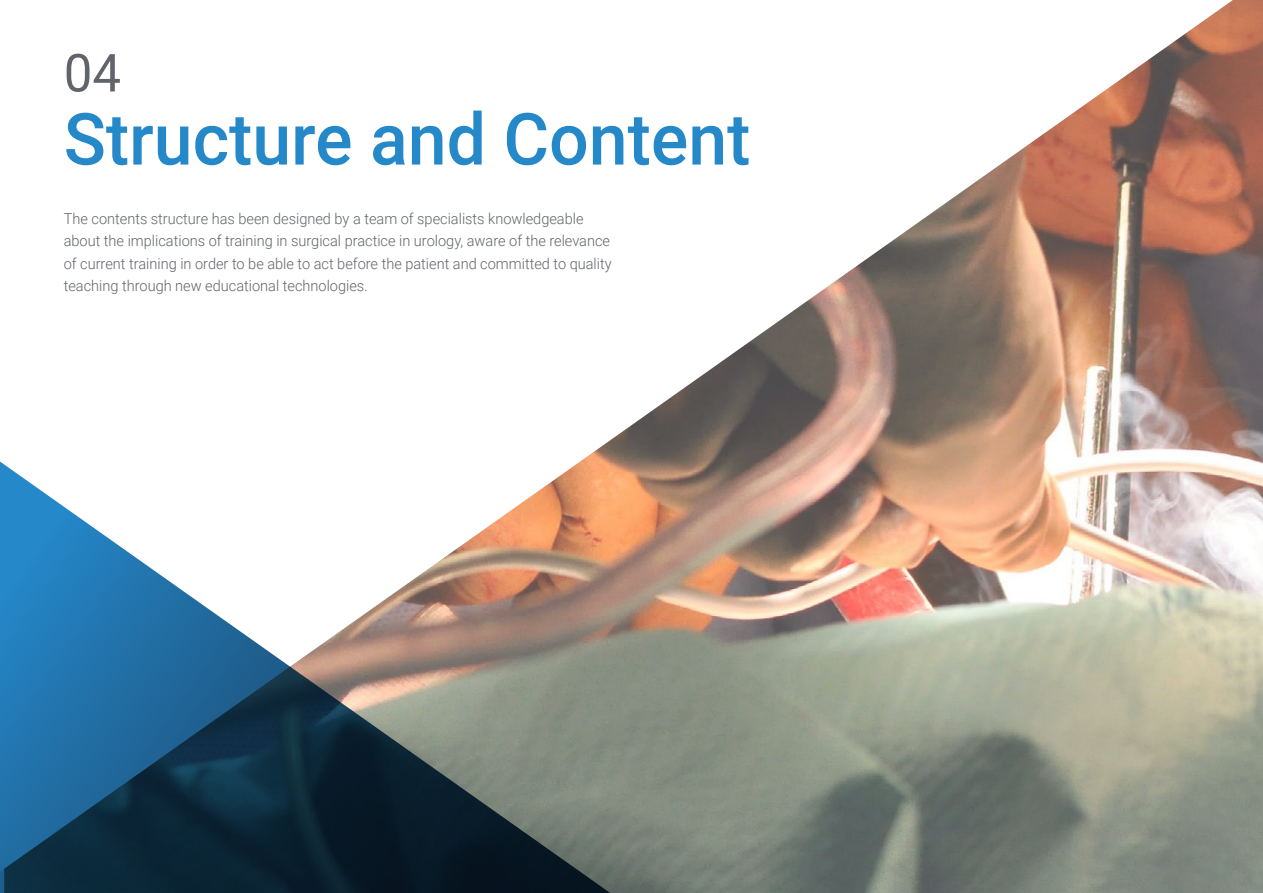
<style>
.page{position:relative;width:1263px;height:893px;background:#fff}
.page>*{position:absolute;margin:0;border:0;box-sizing:border-box;transform-origin:0 0}
.t1{font:500 72px "Roboto";color:#2488c9}
.t2{font:52.5px "Roboto";color:#61646a}
.t3{font:300 15px/22.5px "Roboto";color:#61646a}
</style>
<div class="page">
<img style="left:602px;top:0;width:661px;height:893px">
<svg style="left:0;top:446px;width:640px;height:447px"></svg>
<h2 class="t2" style="left:64px;top:36px;width:59px">04</h2>
<h1 class="t1" style="left:64px;top:89px;width:688px">Structure and Content</h1>
<p class="t3" style="left:64px;top:207px;width:549px">The contents structure has been designed by a team of specialists knowledgeable about the implications of training in surgical practice in urology, aware of the relevance of current training in order to be able to act before the patient and committed to quality teaching through new educational technologies.</p>
</div>
